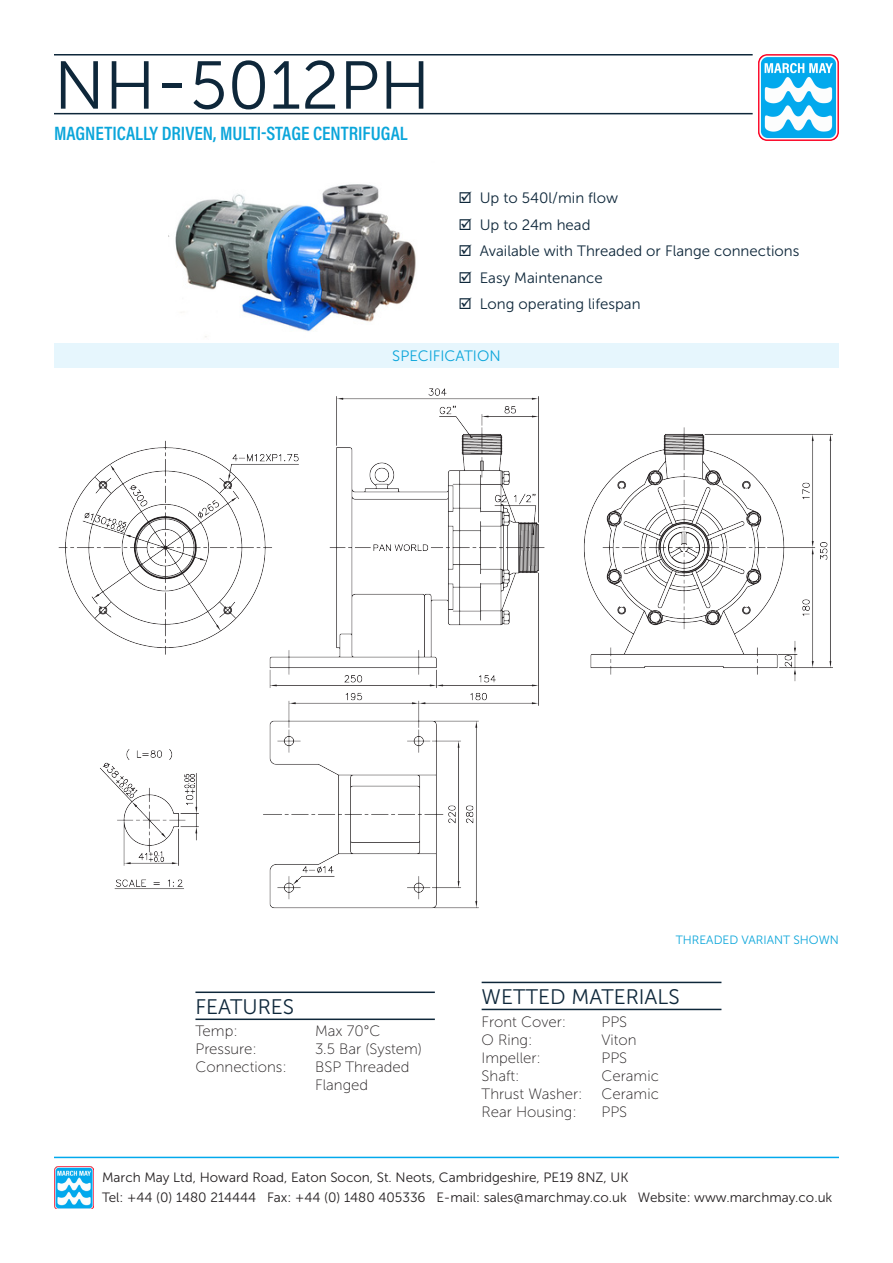
<style>
.page{position:relative;width:893px;height:1263px;background:#fff}
.page>*{position:absolute;margin:0;border:0;box-sizing:border-box;transform-origin:0 0}
.Heading{font:67.5px "Museo Sans 300";color:#0e273a}
.Sub_Heading_Black{font:21px "Museo Sans 300";color:#0e273a}
.Sub_Heading{font:600 19.5px "Acumin Pro Cond";color:#0aa5da}
._2_Column_Black{font:15px "Museo Sans 100";color:#231f20}
.t1{font:15px "Museo Sans 300";color:#0e273a}
.Heading_-_Table{font:15px "Museo Sans 300";color:#0aa5da}
.t2{font:13.5px/19.8px "Museo Sans 300";color:#231f20}
.t3{font:12px "Museo Sans 300";color:#0aa5da}
</style>
<div class="page">
<img style="left:759px;top:54px;width:80px;height:86px">
<hr style="left:54px;top:54px;width:699px;height:2px;background:#0e273a">
<hr style="left:54px;top:113px;width:699px;height:1px;background:#0e273a">
<hr style="left:482px;top:982px;width:239px;height:1px;background:#0e273a">
<hr style="left:482px;top:1009px;width:239px;height:1px;background:#0e273a">
<hr style="left:195px;top:991px;width:240px;height:2px;background:#0e273a">
<hr style="left:195px;top:1018px;width:240px;height:2px;background:#0e273a">
<img style="left:168px;top:184px;width:248px;height:153px">
<img style="left:54px;top:1166px;width:40px;height:43px">
<hr style="left:54px;top:1157px;width:785px;height:1px;background:#02a9ed">
<div style="left:54px;top:344px;width:785px;height:24px;background:#e6f6fd"></div>
<img style="left:58px;top:388px;width:775px;height:521px">
<p class="Heading" style="left:54px;top:49px;width:378px">NH-5012PH</p>
<p class="Sub_Heading" style="left:54px;top:120px;width:355px">MAGNETICALLY DRIVEN, MULTI-STAGE CENTRIFUGAL</p>
<p class="t1" style="left:480px;top:190px;width:140px">Up to 540l/min flow</p>
<p class="t1" style="left:480px;top:216px;width:112px">Up to 24m head</p>
<p class="t1" style="left:480px;top:243px;width:321px">Available with Threaded or Flange connections</p>
<p class="t1" style="left:480px;top:269px;width:124px">Easy Maintenance</p>
<p class="t1" style="left:480px;top:296px;width:162px">Long operating lifespan</p>
<p class="Heading_-_Table" style="left:392px;top:348px;width:110px">SPECIFICATION</p>
<p class="Sub_Heading_Black" style="left:195px;top:996px;width:100px">FEATURES</p>
<p class="_2_Column_Black" style="left:195px;top:1023px;width:44px">Temp:</p>
<p class="_2_Column_Black" style="left:195px;top:1041px;width:63px">Pressure:</p>
<p class="_2_Column_Black" style="left:195px;top:1059px;width:93px">Connections:</p>
<p class="_2_Column_Black" style="left:315px;top:1023px;width:67px">Max 70°C</p>
<p class="_2_Column_Black" style="left:315px;top:1041px;width:108px">3.5 Bar (System)</p>
<p class="_2_Column_Black" style="left:315px;top:1059px;width:96px">BSP Threaded</p>
<p class="_2_Column_Black" style="left:315px;top:1077px;width:55px">Flanged</p>
<p class="t3" style="left:676px;top:933px;width:165px">THREADED VARIANT SHOWN</p>
<p class="Sub_Heading_Black" style="left:482px;top:986px;width:200px">WETTED MATERIALS</p>
<p class="_2_Column_Black" style="left:482px;top:1014px;width:86px">Front Cover:</p>
<p class="_2_Column_Black" style="left:482px;top:1032px;width:52px">O Ring:</p>
<p class="_2_Column_Black" style="left:482px;top:1050px;width:61px">Impeller:</p>
<p class="_2_Column_Black" style="left:482px;top:1068px;width:40px">Shaft:</p>
<p class="_2_Column_Black" style="left:482px;top:1086px;width:103px">Thrust Washer:</p>
<p class="_2_Column_Black" style="left:482px;top:1104px;width:97px">Rear Housing:</p>
<p class="_2_Column_Black" style="left:602px;top:1014px;width:27px">PPS</p>
<p class="_2_Column_Black" style="left:602px;top:1032px;width:37px">Viton</p>
<p class="_2_Column_Black" style="left:602px;top:1050px;width:27px">PPS</p>
<p class="_2_Column_Black" style="left:602px;top:1068px;width:59px">Ceramic</p>
<p class="_2_Column_Black" style="left:602px;top:1086px;width:59px">Ceramic</p>
<p class="_2_Column_Black" style="left:602px;top:1104px;width:27px">PPS</p>
<p class="t2" style="left:102px;top:1168px;width:732px">March May Ltd, Howard Road, Eaton Socon, St. Neots, Cambridgeshire, PE19 8NZ, UK<br>Tel: +44 (0) 1480 214444 Fax: +44 (0) 1480 405336 E-mail: sales@marchmay.co.uk Website: www.marchmay.co.uk</p>
</div>
